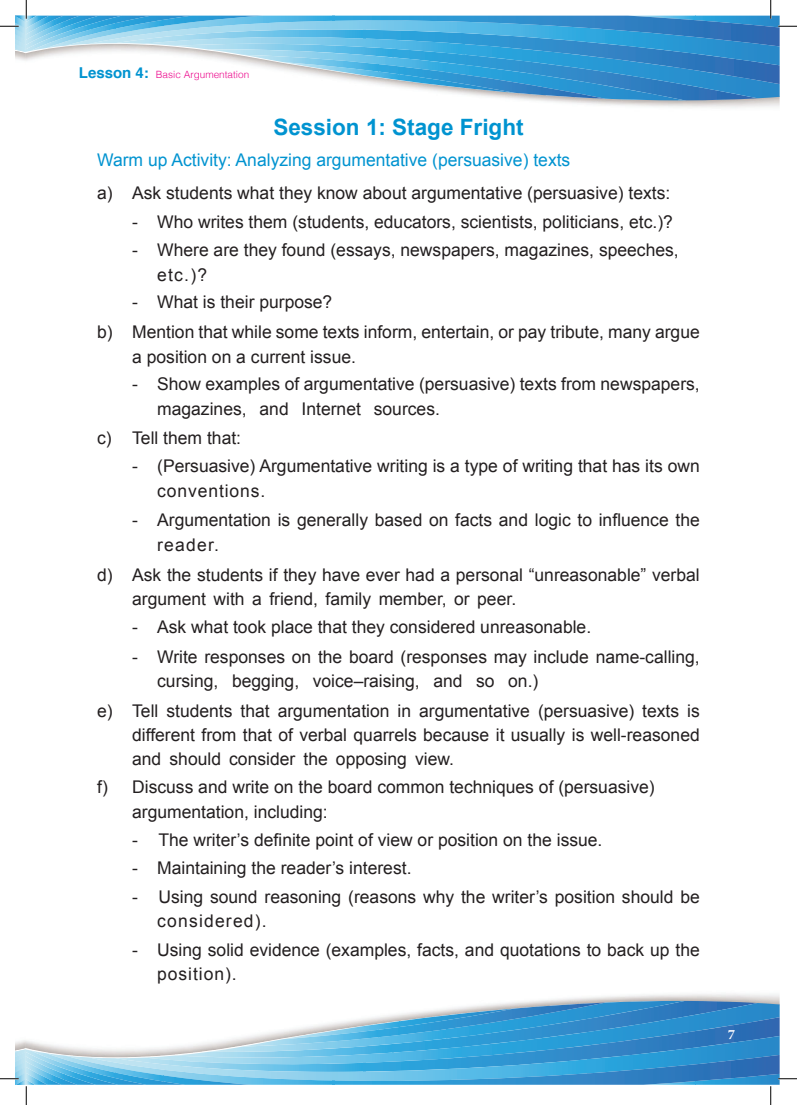
<style>
.page{position:relative;width:797px;height:1105px;background:#fff}
.page>*{position:absolute;margin:0;border:0;box-sizing:border-box;transform-origin:0 0}
.t1{font:700 22.5px "Arial";color:#0093d0}
.t2{font:700 20px "Adobe Arabic";color:#fff}
.t3{font:17.5px/24.4px "Arial";color:#231f20}
.t4{font:17.5px "Arial";color:#0093d0}
.t5{font:300 10px "Helvetica";color:#ed088d}
.s1{font-weight:700;font-size:15px;color:#0093d0}
</style>
<div class="page">
<svg style="left:0;top:0;width:797px;height:100px"></svg>
<svg style="left:0;top:1001px;width:797px;height:104px"></svg>
<p class="t5" style="left:79px;top:66px;width:172px"><span class="s1">Lesson 4:</span> Basic Argumentation</p>
<p class="t1" style="left:273px;top:112px;width:252px">Session 1: Stage Fright</p>
<p class="t4" style="left:97px;top:149px;width:474px">Warm up Activity: Analyzing argumentative (persuasive) texts</p>
<p class="t3" style="left:97px;top:180px;width:574px">a) Ask students what they know about argumentative (persuasive) texts:</p>
<p class="t3" style="left:132px;top:210px;width:542px">- Who writes them (students, educators, scientists, politicians, etc.)?</p>
<p class="t3" style="left:157px;top:238px;width:523px;text-indent:-25px">- Where are they found (essays, newspapers, magazines, speeches, etc.)?</p>
<p class="t3" style="left:97px;top:288px;width:604px;line-height:29.8px;text-indent:35px">- What is their purpose?<br>b) Mention that while some texts inform, entertain, or pay tribute, many argue</p>
<p class="t3" style="left:132px;top:344px;width:225px">a position on a current issue.</p>
<p class="t3" style="left:157px;top:372px;width:544px;text-indent:-25px">- Show examples of argumentative (persuasive) texts from newspapers, magazines, and Internet sources.</p>
<p class="t3" style="left:97px;top:426px;width:145px">c) Tell them that:</p>
<p class="t3" style="left:157px;top:454px;width:544px;text-indent:-25px">- (Persuasive) Argumentative writing is a type of writing that has its own conventions.</p>
<p class="t3" style="left:157px;top:508px;width:544px;text-indent:-25px">- Argumentation is generally based on facts and logic to influence the reader.</p>
<p class="t3" style="left:132px;top:562px;width:569px;text-indent:-35px">d) Ask the students if they have ever had a personal “unreasonable” verbal argument with a friend, family member, or peer.</p>
<p class="t3" style="left:132px;top:615px;width:460px">- Ask what took place that they considered unreasonable.</p>
<p class="t3" style="left:157px;top:644px;width:544px;text-indent:-25px">- Write responses on the board (responses may include name-calling, cursing, begging, voice–raising, and so on.)</p>
<p class="t3" style="left:132px;top:698px;width:569px;text-align:justify;text-indent:-35px">e) Tell students that argumentation in argumentative (persuasive) texts is different from that of verbal quarrels because it usually is well-reasoned and should consider the opposing view.</p>
<p class="t3" style="left:132px;top:775px;width:524px;text-indent:-35px">f) Discuss and write on the board common techniques of (persuasive) argumentation, including:</p>
<p class="t3" style="left:132px;top:827px;width:472px">- The writer’s definite point of view or position on the issue.</p>
<p class="t3" style="left:132px;top:856px;width:281px">- Maintaining the reader’s interest.</p>
<p class="t3" style="left:157px;top:885px;width:544px;text-indent:-25px">- Using sound reasoning (reasons why the writer’s position should be considered).</p>
<p class="t3" style="left:157px;top:938px;width:544px;text-indent:-25px">- Using solid evidence (examples, facts, and quotations to back up the position).</p>
<p class="t2" style="left:728px;top:1021px;width:9px">7</p>
</div>
